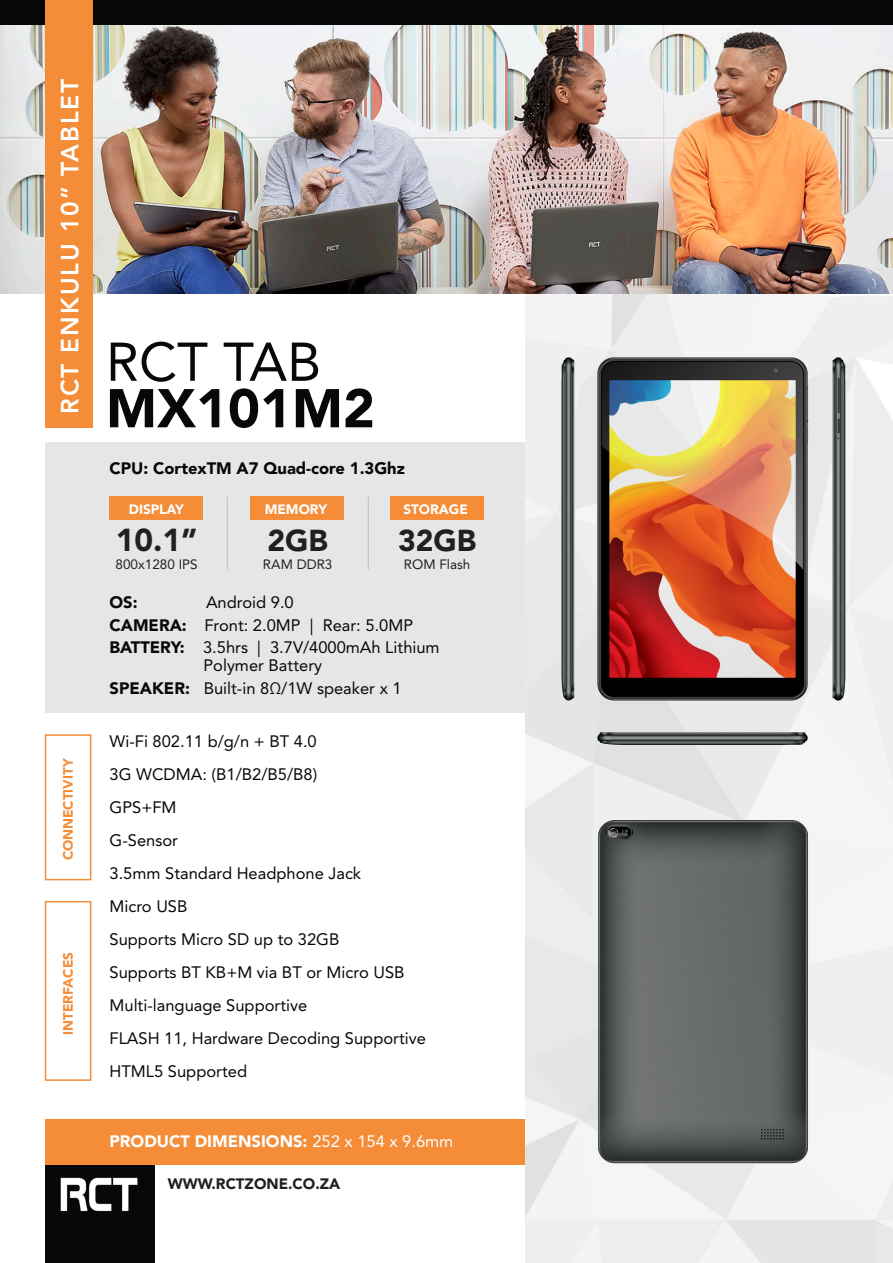
<style>
.page{position:relative;width:893px;height:1263px;background:#fff}
.page>*{position:absolute;margin:0;border:0;box-sizing:border-box;transform-origin:0 0}
.t1{font:900 54px "Avenir LT Std";color:#070908}
.t2{font:54px "Avenir LT Std";color:#070908}
.t3{font:900 31.5px "Avenir LT Std";color:#231f20}
.t4{font:900 30px "Avenir LT Std";color:#231f20}
.t5{font:800 24.6px "Avenir LT Std";letter-spacing:.075em;color:#fff}
.t6{font:16.5px/33px "Avenir LT Std";color:#070908}
.t7{font:900 16.5px "Avenir LT Std";color:#070908}
.t8{font:900 16.5px "Avenir LT Std";color:#fff}
.t9{font:900 15px "Avenir LT Std";color:#231f20}
.t10{font:13.5px "Avenir LT Std";color:#231f20}
.t11{font:900 13.5px "Avenir LT Std";color:#f48c38}
.t12{font:900 13.5px "Avenir LT Std";color:#fff}
.s1{font-weight:900}
.s2{font-weight:400}
</style>
<div class="page">
<div style="left:45px;top:734px;width:46px;height:146px;border:2px solid #f48c38"></div>
<div style="left:45px;top:901px;width:46px;height:180px;border:2px solid #f48c38"></div>
<div style="left:45px;top:443px;width:501px;height:270px;background:#e6e6e6"></div>
<div style="left:45px;top:1119px;width:501px;height:46px;background:#f48c38"></div>
<img style="left:526px;top:293px;width:367px;height:970px">
<img style="left:0;top:24px;width:893px;height:269px">
<div style="left:0;top:0;width:893px;height:24px;background:#070908"></div>
<div style="left:45px;top:1165px;width:110px;height:98px;background:#070908"></div>
<div style="left:45px;top:0;width:48px;height:428px;background:#f48c38"></div>
<img style="left:60px;top:1177px;width:78px;height:35px">
<div style="left:110px;top:497px;width:93px;height:23px;background:#f48c38"></div>
<div style="left:250px;top:497px;width:94px;height:23px;background:#f48c38"></div>
<div style="left:390px;top:497px;width:94px;height:23px;background:#f48c38"></div>
<hr style="left:227px;top:497px;width:1px;height:72px;background:#070908">
<hr style="left:368px;top:497px;width:1px;height:72px;background:#070908">
<img style="left:555px;top:332px;width:306px;height:853px">
<h3 class="t5" style="left:55px;top:414px;width:337px;rotate:-90deg">RCT ENKULU 10” TABLET</h3>
<p class="t11" style="left:60px;top:860px;width:104px;rotate:-90deg">CONNECTIVITY</p>
<p class="t11" style="left:60px;top:1035px;width:84px;rotate:-90deg">INTERFACES</p>
<h1 class="t2" style="left:106px;top:331px;width:217px">RCT TAB</h1>
<h1 class="t1" style="left:106px;top:376px;width:270px">MX101M2</h1>
<p class="t7" style="left:110px;top:458px;width:297px">CPU: CortexTM A7 Quad-core 1.3Ghz</p>
<p class="t12" style="left:129px;top:501px;width:57px">DISPLAY</p>
<p class="t12" style="left:265px;top:501px;width:64px">MEMORY</p>
<p class="t12" style="left:403px;top:501px;width:66px">STORAGE</p>
<h2 class="t3" style="left:116px;top:520px;width:83px">10.1”</h2>
<p class="t10" style="left:116px;top:556px;width:84px">800x1280 IPS</p>
<h3 class="t4" style="left:267px;top:522px;width:62px">2GB</h3>
<p class="t10" style="left:263px;top:556px;width:71px">RAM DDR3</p>
<h3 class="t4" style="left:398px;top:522px;width:80px">32GB</h3>
<p class="t10" style="left:404px;top:556px;width:68px">ROM Flash</p>
<p class="t6" style="left:110px;top:591px;width:332px;line-height:22.5px;text-indent:96px">Android 9.0<br><span class="s1">CAMERA:</span> Front: 2.0MP | Rear: 5.0MP<br><span class="s1">BATTERY:</span> 3.5hrs | 3.7V/4000mAh Lithium</p>
<p class="t6" style="left:110px;top:654px;width:294px;line-height:22.5px;text-indent:94px">Polymer Battery<br><span class="s1">SPEAKER:</span> Built-in 8Ω/1W speaker x 1</p>
<p class="t6" style="left:110px;top:725px;width:318px">Wi-Fi 802.11 b/g/n + BT 4.0<br>3G WCDMA: (B1/B2/B5/B8)<br>GPS+FM<br>G-Sensor<br>3.5mm Standard Headphone Jack<br>Micro USB<br>Supports Micro SD up to 32GB<br>Supports BT KB+M via BT or Micro USB<br>Multi-language Supportive<br>FLASH 11, Hardware Decoding Supportive<br>HTML5 Supported</p>
<p class="t7" style="left:110px;top:593px;width:30px">OS:</p>
<p class="t8" style="left:110px;top:1131px;width:345px">PRODUCT DIMENSIONS: <span class="s2">252 x 154 x 9.6mm</span></p>
<p class="t9" style="left:168px;top:1174px;width:174px">WWW.RCTZONE.CO.ZA</p>
</div>
